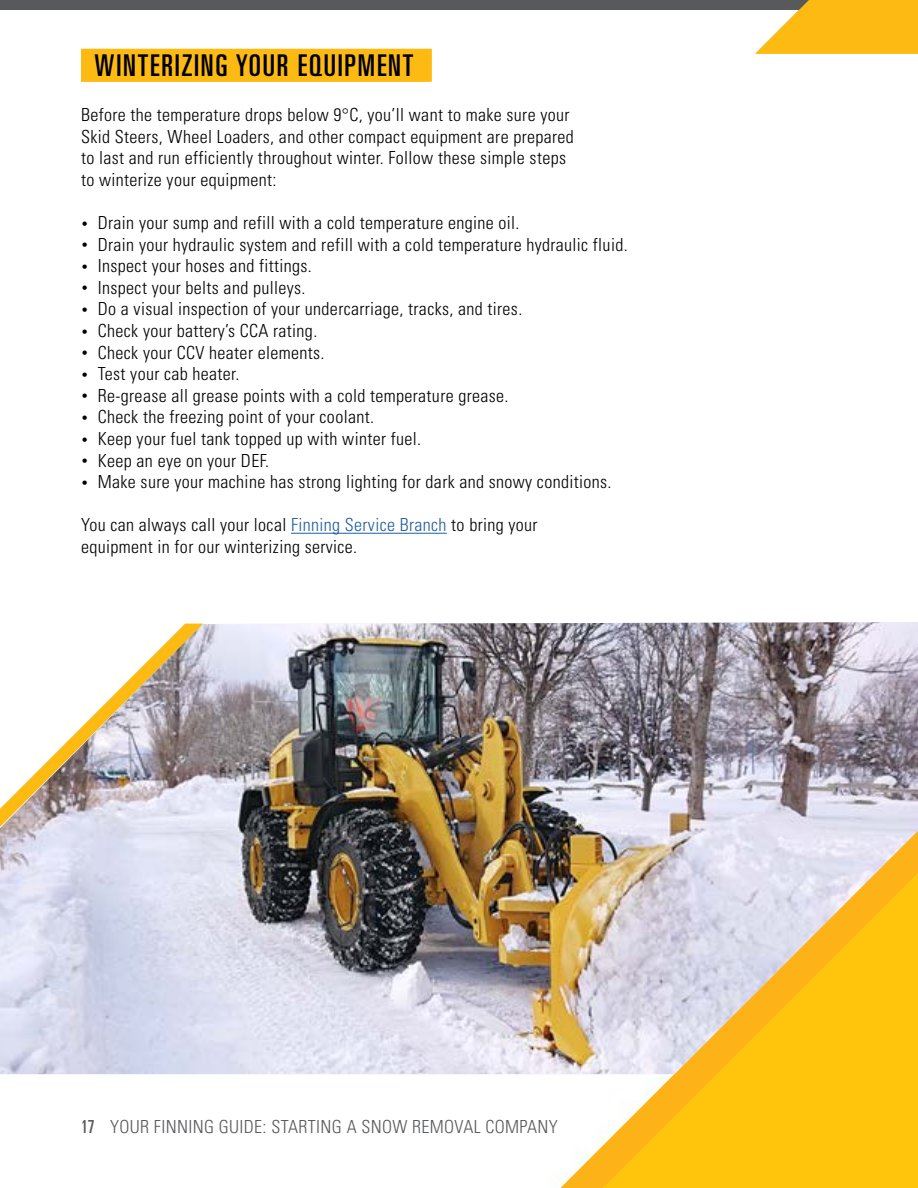
<style>
.page{position:relative;width:918px;height:1188px;background:#fff}
.page>*{position:absolute;margin:0;border:0;box-sizing:border-box;transform-origin:0 0}
.t1{font:ultra-condensed 30px "Univers LT Std";letter-spacing:.06em;color:#000}
.t2{font:300 condensed 18px/21.6px "Univers LT Std";letter-spacing:.02em;color:#000}
.t3{font:300 condensed 18px "Univers LT Std";letter-spacing:.02em;color:#58595b}
.s1{font-size:12px}
.s2{color:#215e9e}
.s3{font-weight:400;font-stretch:ultra-condensed;color:#595a5c}
</style>
<div class="page">
<svg style="left:549px;top:1074px;width:369px;height:114px;fill:#ffc50c"></svg>
<div style="left:81px;top:49px;width:351px;height:33px;background:#fdba12"></div>
<div style="left:0;top:0;width:918px;height:10px;background:#58595b"></div>
<svg style="left:755px;top:0;width:163px;height:54px"></svg>
<img style="left:0;top:622px;width:918px;height:452px">
<svg style="left:0;top:624px;width:203px;height:203px"></svg>
<hr style="left:291px;top:533px;width:156px;height:1px;background:#215e9e">
<h1 class="t1" style="left:95px;top:48px;width:320px">WINTERIZING YOUR EQUIPMENT</h1>
<p class="t2" style="left:81px;top:104px;width:494px">Before the temperature drops below 9°C, you’ll want to make sure your Skid Steers, Wheel Loaders, and other compact equipment are prepared to last and run efficiently throughout winter. Follow these simple steps to winterize your equipment:</p>
<p class="t2" style="left:81px;top:212px;width:440px"><span class="s1">•</span> Drain your sump and refill with a cold temperature engine oil.</p>
<p class="t2" style="left:81px;top:234px;width:548px"><span class="s1">•</span> Drain your hydraulic system and refill with a cold temperature hydraulic fluid.</p>
<p class="t2" style="left:81px;top:255px;width:232px"><span class="s1">•</span> Inspect your hoses and fittings.</p>
<p class="t2" style="left:81px;top:277px;width:226px"><span class="s1">•</span> Inspect your belts and pulleys.</p>
<p class="t2" style="left:81px;top:298px;width:443px"><span class="s1">•</span> Do a visual inspection of your undercarriage, tracks, and tires.</p>
<p class="t2" style="left:81px;top:320px;width:238px"><span class="s1">•</span> Check your battery’s CCA rating.</p>
<p class="t2" style="left:81px;top:342px;width:245px"><span class="s1">•</span> Check your CCV heater elements.</p>
<p class="t2" style="left:81px;top:363px;width:160px"><span class="s1">•</span> Test your cab heater.</p>
<p class="t2" style="left:81px;top:385px;width:429px"><span class="s1">•</span> Re-grease all grease points with a cold temperature grease.</p>
<p class="t2" style="left:81px;top:406px;width:295px"><span class="s1">•</span> Check the freezing point of your coolant.</p>
<p class="t2" style="left:81px;top:428px;width:342px"><span class="s1">•</span> Keep your fuel tank topped up with winter fuel.</p>
<p class="t2" style="left:81px;top:450px;width:190px"><span class="s1">•</span> Keep an eye on your DEF.</p>
<p class="t2" style="left:81px;top:471px;width:532px"><span class="s1">•</span> Make sure your machine has strong lighting for dark and snowy conditions.</p>
<p class="t2" style="left:81px;top:514px;width:458px">You can always call your local <span class="s2">Finning Service Branch</span> to bring your equipment in for our winterizing service.</p>
<p class="t3" style="left:81px;top:1116px;width:478px"><span class="s3">17</span> YOUR FINNING GUIDE: STARTING A SNOW REMOVAL COMPANY</p>
</div>
